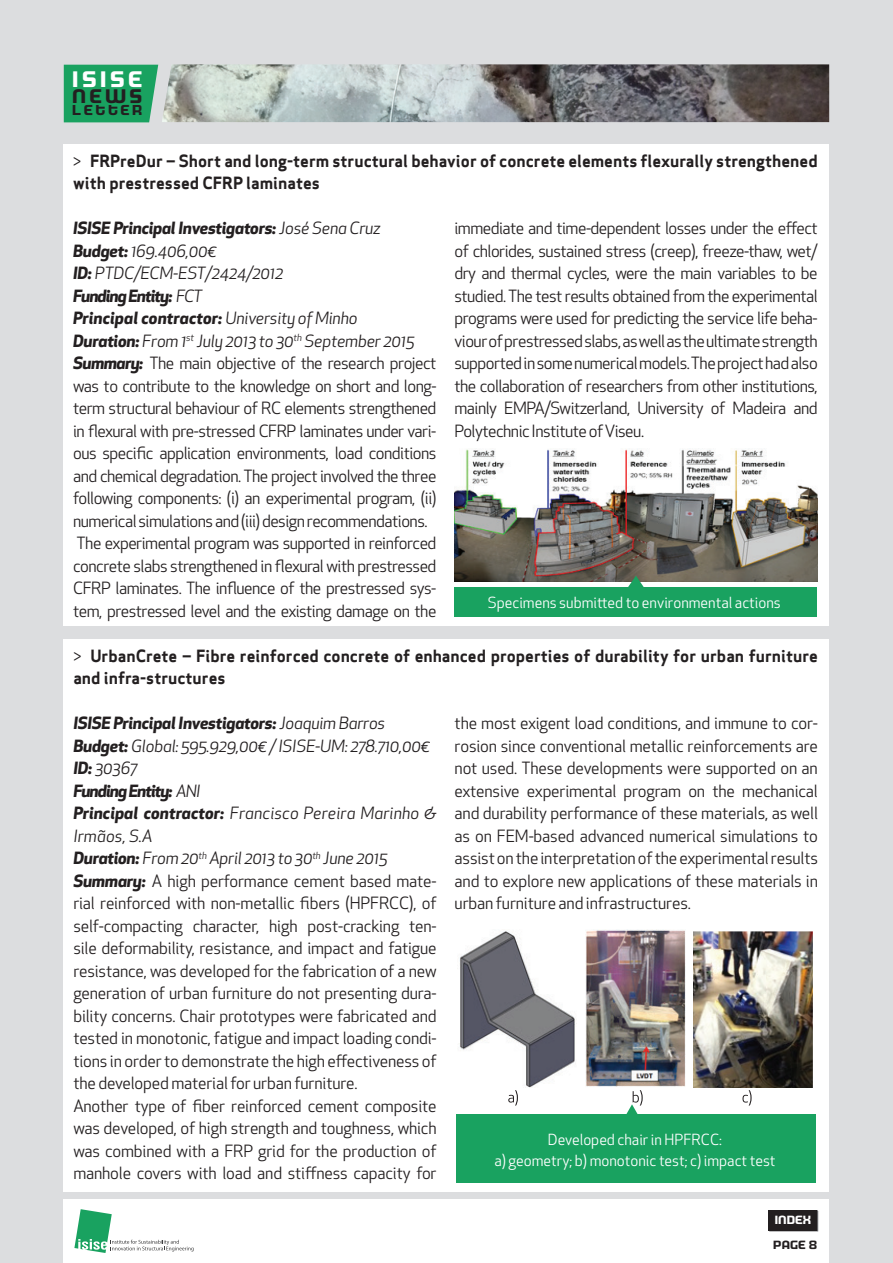
<style>
.page{position:relative;width:893px;height:1263px;background:#dcdddf}
.page>*{position:absolute;margin:0;border:0;box-sizing:border-box;transform-origin:0 0}
.t1{font:700 22.65px "Morgan Big";letter-spacing:.155em;color:#fff}
.t2{font:700 19.8px "Morgan Big";color:#231f20}
.t3{font:16.5px/22.5px "Apex New";letter-spacing:-.03em;color:#231f20;text-align:justify}
.t4{font:16.5px/22.5px "Apex New";letter-spacing:-.01em;color:#231f20}
.t5{font:16.5px/22.5px "Apex Sans Bold T";color:#231f20}
.t6{font:15px/21px "Apex New";color:#fff;text-align:center}
.t7{font:700 14.55px "Morgan Big";letter-spacing:.175em;color:#231f20}
.t8{font:700 12px "Morgan Big";color:#fff}
.t9{font:700 12px "Morgan Big";color:#231f20}
.s1{font-family:"Apex New"}
.s2{font-weight:700;font-style:italic}
.s3{font-style:italic}
</style>
<div class="page">
<div style="left:64px;top:1199px;width:765px;height:64px;background:#fff"></div>
<svg style="left:74px;top:1209px;width:120px;height:44px"></svg>
<svg style="left:768px;top:1210px;width:50px;height:21px"></svg>
<div style="left:768px;top:1210px;width:49px;height:20px;background:#231f20"></div>
<div style="left:64px;top:65px;width:94px;height:57px;background:#19a260"></div>
<img style="left:162px;top:64px;width:667px;height:58px">
<div style="left:64px;top:144px;width:765px;height:482px;background:#fff"></div>
<img style="left:454px;top:448px;width:364px;height:133px">
<div style="left:454px;top:587px;width:363px;height:29px;background:#19a260"></div>
<svg style="left:620px;top:576px;width:32px;height:11px"></svg>
<div style="left:64px;top:639px;width:765px;height:552px;background:#fff"></div>
<img style="left:459px;top:931px;width:118px;height:156px">
<img style="left:585px;top:930px;width:101px;height:157px">
<img style="left:693px;top:931px;width:119px;height:156px">
<div style="left:457px;top:1115px;width:359px;height:68px;background:#19a260"></div>
<svg style="left:508px;top:1090px;width:244px;height:25px"></svg>
<h1 class="t1" style="left:72px;top:66px;width:72px">ISISE</h1>
<p class="t2" style="left:72px;top:85px;width:72px">NEWS</p>
<p class="t7" style="left:72px;top:102px;width:72px">LETTER</p>
<p class="t5" style="left:73px;top:149px;width:746px"><span class="s1">&gt;</span> FRPreDur – Short and long-term structural behavior of concrete elements flexurally strengthened with prestressed CFRP laminates</p>
<p class="t3" style="left:73px;top:217px;width:365px;text-align:left"><span class="s2">ISISE Principal Investigators:</span> <span class="s3">José Sena Cruz </span><span class="s2">Budget:</span> <span class="s3">169.406,00€<br></span><span class="s2">ID:</span> <span class="s3">PTDC/ECM-EST/2424/2012<br></span><span class="s2">Funding Entity:</span> <span class="s3">FCT<br></span><span class="s2">Principal contractor:</span> <span class="s3">University of Minho<br></span><span class="s2">Duration:</span> <span class="s3">From 1</span><sup>st</sup> <span class="s3">July 2013 to 30</span><sup>th</sup> <span class="s3">September 2015<br></span><span class="s2">Summary:</span> The main objective of the research project was to contribute to the knowledge on short and long&shy;term structural behaviour of RC elements strengthened in flexural with pre-stressed CFRP laminates under vari&shy;ous specific application environments, load conditions and chemical degradation. The project involved the three following components: (i) an experimental program, (ii) numerical simulations and (iii) design recommendations.<br>The experimental program was supported in reinforced concrete slabs strengthened in flexural with prestressed CFRP laminates. The influence of the prestressed sys&shy;tem, prestressed level and the existing damage on the</p>
<p class="t3" style="left:454px;top:217px;width:365px">immediate and time-dependent losses under the effect of chlorides, sustained stress (creep), freeze-thaw, wet/ dry and thermal cycles, were the main variables to be studied. The test results obtained from the experimental programs were used for predicting the service life beha&shy;viour of prestressed slabs, as well as the ultimate strength supported in some numerical models. The project had also the collaboration of researchers from other institutions, mainly EMPA/Switzerland, University of Madeira and Polytechnic Institute of Viseu.</p>
<p class="t6" style="left:488px;top:592px;width:294px">Specimens submitted to environmental actions</p>
<p class="t5" style="left:73px;top:644px;width:746px"><span class="s1">&gt;</span> UrbanCrete – Fibre reinforced concrete of enhanced properties of durability for urban furniture and infra-structures</p>
<p class="t4" style="left:73px;top:712px;width:365px"><span class="s2">ISISE Principal Investigators:</span> <span class="s3">Joaquim Barros </span><span class="s2">Budget:</span> <span class="s3">Global: 595.929,00€ / ISISE-UM: 278.710,00€ </span><span class="s2">ID:</span> <span class="s3">30367<br></span><span class="s2">Funding Entity:</span> <span class="s3">ANI<br></span><span class="s2">Principal contractor:</span> <span class="s3">Francisco Pereira Marinho &amp; Irmãos, S.A<br></span><span class="s2">Duration:</span> <span class="s3">From 20</span><sup>th</sup> <span class="s3">April 2013 to 30</span><sup>th</sup> <span class="s3">June 2015<br></span><span class="s2">Summary:</span> A high performance cement based mate&shy;rial reinforced with non-metallic fibers (HPFRCC), of self-compacting character, high post-cracking ten&shy;sile deformability, resistance, and impact and fatigue resistance, was developed for the fabrication of a new generation of urban furniture do not presenting dura&shy;bility concerns. Chair prototypes were fabricated and tested in monotonic, fatigue and impact loading condi&shy;tions in order to demonstrate the high effectiveness of the developed material for urban furniture.<br>Another type of fiber reinforced cement composite was developed, of high strength and toughness, which was combined with a FRP grid for the production of manhole covers with load and stiffness capacity for</p>
<p class="t3" style="left:455px;top:712px;width:365px">the most exigent load conditions, and immune to cor&shy;rosion since conventional metallic reinforcements are not used. These developments were supported on an extensive experimental program on the mechanical and durability performance of these materials, as well as on FEM-based advanced numerical simulations to assist on the interpretation of the experimental results and to explore new applications of these materials in urban furniture and infrastructures.</p>
<p class="t6" style="left:494px;top:1129px;width:283px">Developed chair in HPFRCC:<br>a) geometry; b) monotonic test; c) impact test</p>
<p class="t8" style="left:775px;top:1213px;width:38px">INDEX</p>
<p class="t9" style="left:773px;top:1238px;width:45px">PAGE 8</p>
</div>
